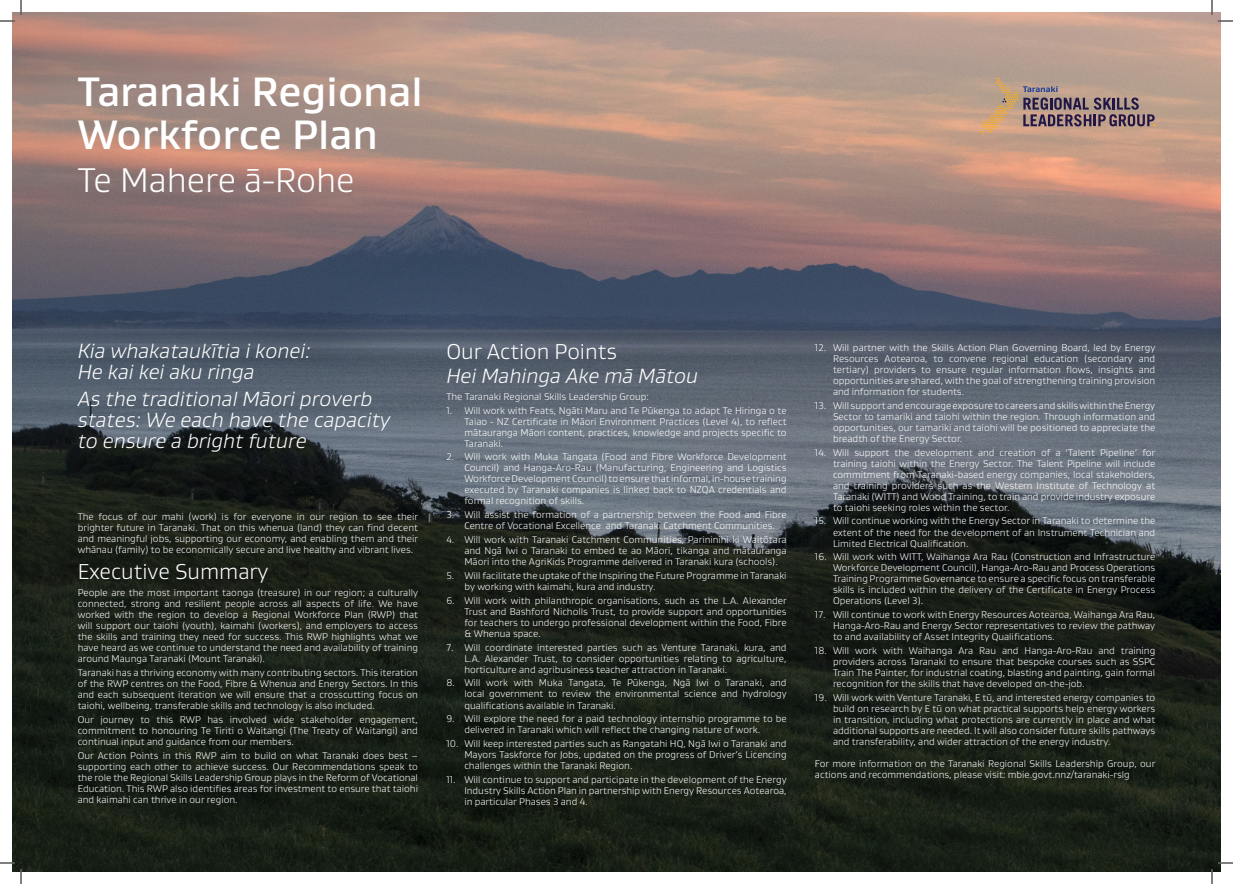
<style>
.page{position:relative;width:1233px;height:884px;background:#fff}
.page>*{position:absolute;margin:0;border:0;box-sizing:border-box;transform-origin:0 0}
.t1{font:500 42px "Gustan";color:#fff}
.t2{font:300 35px "Gustan";color:#fff}
.Paragraph_Style_1{font:300 22px "Gustan";color:#fff}
.Paragraph_Style_1-2{font:italic 300 21px/21px "Gustan";color:#fff}
.Paragraph_Style_1-3{font:300 10px/11px "Gustan";color:#fff;text-align:justify}
</style>
<div class="page">
<img style="left:12px;top:12px;width:1208px;height:859px">
<svg style="left:980px;top:78px;width:175px;height:57px;background:#a88b7f"></svg>
<svg style="left:1218px;top:20px;width:15px;height:2px"></svg>
<svg style="left:1218px;top:862px;width:15px;height:2px"></svg>
<svg style="left:0;top:0;width:22px;height:22px"></svg>
<svg style="left:0;top:862px;width:22px;height:22px"></svg>
<svg style="left:1211px;top:0;width:1px;height:15px"></svg>
<svg style="left:1211px;top:869px;width:1px;height:15px"></svg>
<p class="t1" style="left:78px;top:64px;width:346px">Taranaki Regional</p>
<p class="t1" style="left:78px;top:107px;width:301px">Workforce Plan</p>
<p class="t2" style="left:78px;top:158px;width:278px">Te Mahere ā-Rohe</p>
<p class="Paragraph_Style_1-2" style="left:78px;top:340px;width:234px">Kia whakataukītia i konei:<br>He kai kei aku ringa</p>
<p class="Paragraph_Style_1-2" style="left:78px;top:388px;width:314px">As the traditional Māori proverb states: We each have the capacity to ensure a bright future</p>
<p class="Paragraph_Style_1-3" style="left:78px;top:510px;width:342px">The focus of our mahi (work) is for everyone in our region to see their brighter future in Taranaki. That on this whenua (land) they can find decent and meaningful jobs, supporting our economy, and enabling them and their whānau (family) to be economically secure and live healthy and vibrant lives.</p>
<p class="Paragraph_Style_1" style="left:78px;top:558px;width:192px">Executive Summary</p>
<p class="Paragraph_Style_1-3" style="left:78px;top:587px;width:342px">People are the most important taonga (treasure) in our region; a culturally connected, strong and resilient people across all aspects of life. We have worked with the region to develop a Regional Workforce Plan (RWP) that will support our taiohi (youth), kaimahi (workers), and employers to access the skills and training they need for success. This RWP highlights what we have heard as we continue to understand the need and availability of training around Maunga Taranaki (Mount Taranaki).</p>
<p class="Paragraph_Style_1-3" style="left:78px;top:667px;width:342px">Taranaki has a thriving economy with many contributing sectors. This iteration of the RWP centres on the Food, Fibre &amp; Whenua and Energy Sectors. In this and each subsequent iteration we will ensure that a crosscutting focus on taiohi, wellbeing, transferable skills and technology is also included.</p>
<p class="Paragraph_Style_1-3" style="left:78px;top:714px;width:342px">Our journey to this RWP has involved wide stakeholder engagement, commitment to honouring Te Tiriti o Waitangi (The Treaty of Waitangi) and continual input and guidance from our members.</p>
<p class="Paragraph_Style_1-3" style="left:78px;top:749px;width:342px">Our Action Points in this RWP aim to build on what Taranaki does best – supporting each other to achieve success. Our Recommendations speak to the role the Regional Skills Leadership Group plays in the Reform of Vocational Education. This RWP also identifies areas for investment to ensure that taiohi and kaimahi can thrive in our region.</p>
<p class="Paragraph_Style_1" style="left:446px;top:338px;width:172px">Our Action Points</p>
<p class="Paragraph_Style_1-2" style="left:446px;top:365px;width:253px">Hei Mahinga Ake mā Mātou</p>
<p class="Paragraph_Style_1-3" style="left:446px;top:391px;width:204px">The Taranaki Regional Skills Leadership Group:</p>
<p class="Paragraph_Style_1-3" style="left:464px;top:404px;width:324px;text-indent:-18px">1. Will work with Feats, Ngāti Maru and Te Pūkenga to adapt Te Hiringa o te Taiao - NZ Certificate in Māori Environment Practices (Level 4), to reflect mātauranga Māori content, practices, knowledge and projects specific to Taranaki.</p>
<p class="Paragraph_Style_1-3" style="left:464px;top:451px;width:324px;text-indent:-18px">2. Will work with Muka Tangata (Food and Fibre Workforce Development Council) and Hanga-Aro-Rau (Manufacturing, Engineering and Logistics Workforce Development Council) to ensure that informal, in-house training executed by Taranaki companies is linked back to NZQA credentials and formal recognition of skills.</p>
<p class="Paragraph_Style_1-3" style="left:464px;top:509px;width:324px;text-indent:-18px">3. Will assist the formation of a partnership between the Food and Fibre<br>Centre of Vocational Excellence and Taranaki Catchment Communities.</p>
<p class="Paragraph_Style_1-3" style="left:464px;top:534px;width:324px;text-indent:-18px">4. Will work with Taranaki Catchment Communities, Parininihi ki Waitōtara and Ngā Iwi o Taranaki to embed te ao Māori, tikanga and mātauranga Māori into the AgriKids Programme delivered in Taranaki kura (schools).</p>
<p class="Paragraph_Style_1-3" style="left:464px;top:570px;width:324px;text-indent:-18px">5. Will facilitate the uptake of the Inspiring the Future Programme in Taranaki by working with kaimahi, kura and industry.</p>
<p class="Paragraph_Style_1-3" style="left:464px;top:595px;width:324px;text-indent:-18px">6. Will work with philanthropic organisations, such as the L.A. Alexander Trust and Bashford Nicholls Trust, to provide support and opportunities for teachers to undergo professional development within the Food, Fibre &amp; Whenua space.</p>
<p class="Paragraph_Style_1-3" style="left:464px;top:641px;width:324px;text-indent:-18px">7. Will coordinate interested parties such as Venture Taranaki, kura, and L.A. Alexander Trust, to consider opportunities relating to agriculture, horticulture and agribusiness teacher attraction in Taranaki.</p>
<p class="Paragraph_Style_1-3" style="left:464px;top:677px;width:324px;text-indent:-18px">8. Will work with Muka Tangata, Te Pūkenga, Ngā Iwi o Taranaki, and local government to review the environmental science and hydrology qualifications available in Taranaki.</p>
<p class="Paragraph_Style_1-3" style="left:464px;top:713px;width:324px;text-indent:-18px">9. Will explore the need for a paid technology internship programme to be delivered in Taranaki which will reflect the changing nature of work.</p>
<p class="Paragraph_Style_1-3" style="left:464px;top:738px;width:324px;text-indent:-18px">10. Will keep interested parties such as Rangatahi HQ, Ngā Iwi o Taranaki and Mayors Taskforce for Jobs, updated on the progress of Driver’s Licencing challenges within the Taranaki Region.</p>
<p class="Paragraph_Style_1-3" style="left:464px;top:774px;width:324px;text-indent:-18px">11. Will continue to support and participate in the development of the Energy Industry Skills Action Plan in partnership with Energy Resources Aotearoa, in particular Phases 3 and 4.</p>
<p class="Paragraph_Style_1-3" style="left:833px;top:342px;width:324px;text-indent:-18px">12. Will partner with the Skills Action Plan Governing Board, led by Energy Resources Aotearoa, to convene regional education (secondary and tertiary) providers to ensure regular information flows, insights and opportunities are shared, with the goal of strengthening training provision and information for students.</p>
<p class="Paragraph_Style_1-3" style="left:833px;top:400px;width:324px;text-indent:-18px">13. Will support and encourage exposure to careers and skills within the Energy Sector to tamariki and taiohi within the region. Through information and opportunities, our tamariki and taiohi will be positioned to appreciate the breadth of the Energy Sector.</p>
<p class="Paragraph_Style_1-3" style="left:833px;top:446px;width:324px;text-indent:-18px">14. Will support the development and creation of a ‘Talent Pipeline’ for training taiohi within the Energy Sector. The Talent Pipeline will include commitment from Taranaki-based energy companies, local stakeholders, and training providers such as the Western Institute of Technology at Taranaki (WITT) and Wood Training, to train and provide industry exposure to taiohi seeking roles within the sector.</p>
<p class="Paragraph_Style_1-3" style="left:833px;top:515px;width:324px;text-indent:-18px">15. Will continue working with the Energy Sector in Taranaki to determine the extent of the need for the development of an Instrument Technician and Limited Electrical Qualification.</p>
<p class="Paragraph_Style_1-3" style="left:833px;top:551px;width:324px;text-indent:-18px">16. Will work with WITT, Waihanga Ara Rau (Construction and Infrastructure Workforce Development Council), Hanga-Aro-Rau and Process Operations Training Programme Governance to ensure a specific focus on transferable skills is included within the delivery of the Certificate in Energy Process Operations (Level 3).</p>
<p class="Paragraph_Style_1-3" style="left:833px;top:609px;width:324px;text-indent:-18px">17. Will continue to work with Energy Resources Aotearoa, Waihanga Ara Rau, Hanga-Aro-Rau and Energy Sector representatives to review the pathway to and availability of Asset Integrity Qualifications.</p>
<p class="Paragraph_Style_1-3" style="left:833px;top:645px;width:324px;text-indent:-18px">18. Will work with Waihanga Ara Rau and Hanga-Aro-Rau and training providers across Taranaki to ensure that bespoke courses such as SSPC Train The Painter, for industrial coating, blasting and painting, gain formal recognition for the skills that have developed on-the-job.</p>
<p class="Paragraph_Style_1-3" style="left:833px;top:692px;width:324px;text-indent:-18px">19. Will work with Venture Taranaki, E tū, and interested energy companies to build on research by E tū on what practical supports help energy workers in transition, including what protections are currently in place and what additional supports are needed. It will also consider future skills pathways and transferability, and wider attraction of the energy industry.</p>
<p class="Paragraph_Style_1-3" style="left:815px;top:758px;width:342px">For more information on the Taranaki Regional Skills Leadership Group, our actions and recommendations, please visit: mbie.govt.nnz/taranaki-rslg</p>
</div>
